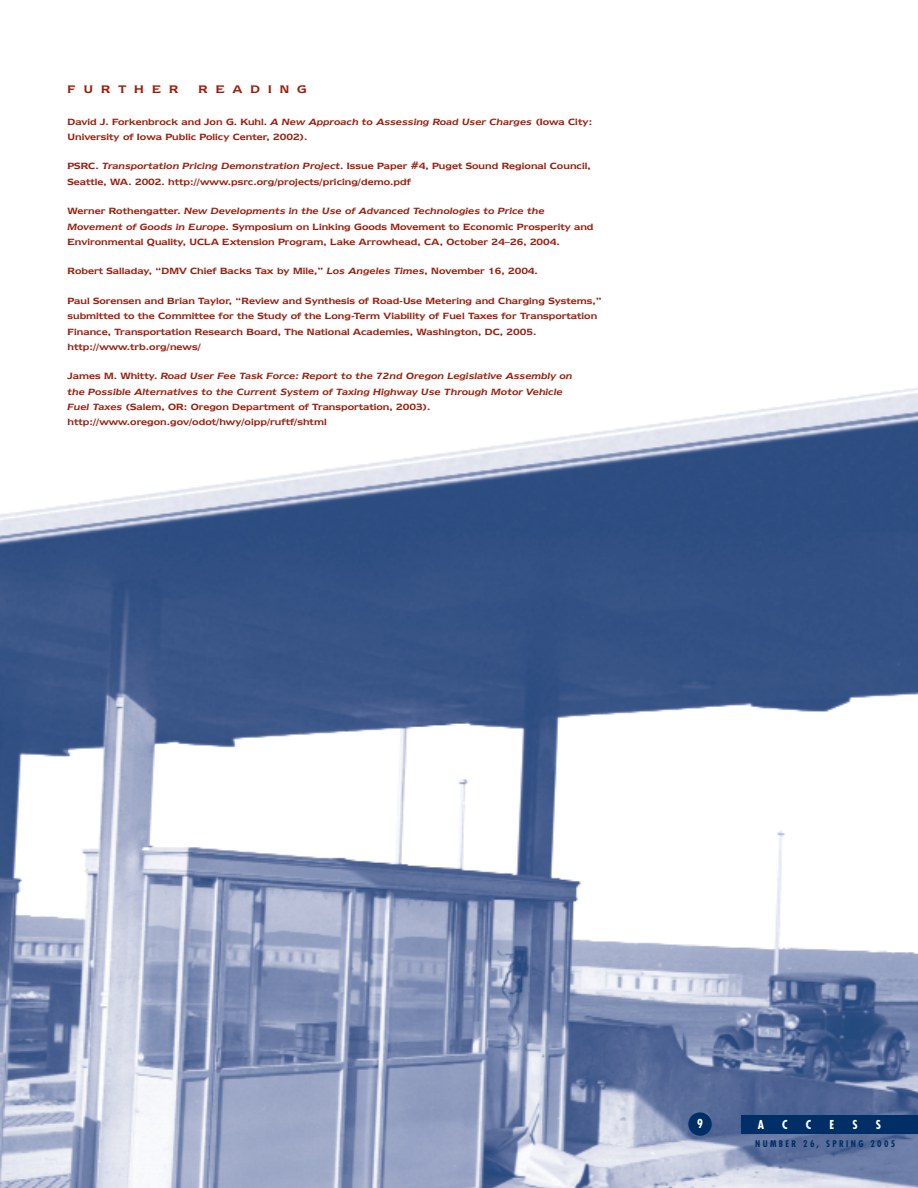
<style>
.page{position:relative;width:918px;height:1188px;background:#fff}
.page>*{position:absolute;margin:0;border:0;box-sizing:border-box;transform-origin:0 0}
.t1{font:600 12.75px "Newtext IT Cby BT";letter-spacing:.635em;color:#9a1d0b}
.t2{font:700 condensed 12px "Futura";color:#fff}
.t3{font:600 10.5px/15px "Newtext IT Cby BT";color:#9a1d0b}
.t4{font:italic 600 10.5px/15px "Newtext IT Cby BT";color:#9a1d0b}
.t5{font:700 condensed 9px "Futura";letter-spacing:.265em;color:#002e67}
.s1{font-style:italic}
.s2{font-style:normal}
</style>
<div class="page">
<img style="left:0;top:387px;width:918px;height:801px">
<div style="left:688px;top:1112px;width:24px;height:24px;background:#002e67;border-radius:50%"></div>
<div style="left:741px;top:1115px;width:177px;height:19px;background:#002e67"></div>
<p class="t1" style="left:67px;top:84px;width:112px">FURTHER</p>
<p class="t1" style="left:198px;top:84px;width:110px">READING</p>
<p class="t3" style="left:67px;top:114px;width:526px">David J. Forkenbrock and Jon G. Kuhl. <span class="s1">A New Approach to Assessing Road User Charges</span> (Iowa City:<br>University of Iowa Public Policy Center, 2002).</p>
<p class="t3" style="left:67px;top:159px;width:525px">PSRC. <span class="s1">Transportation Pricing Demonstration Project</span>. Issue Paper #4, Puget Sound Regional Council,<br>Seattle, WA. 2002. http://www.psrc.org/projects/pricing/demo.pdf</p>
<p class="t3" style="left:67px;top:204px;width:528px">Werner Rothengatter. <span class="s1">New Developments in the Use of Advanced Technologies to Price the<br>Movement of Goods in Europe.</span> Symposium on Linking Goods Movement to Economic Prosperity and<br>Environmental Quality, UCLA Extension Program, Lake Arrowhead, CA, October 24–26, 2004.</p>
<p class="t3" style="left:67px;top:264px;width:472px">Robert Salladay, “DMV Chief Backs Tax by Mile,” <span class="s1">Los Angeles Times</span>, November 16, 2004.</p>
<p class="t3" style="left:67px;top:294px;width:536px">Paul Sorensen and Brian Taylor, “Review and Synthesis of Road-Use Metering and Charging Systems,” submitted to the Committee for the Study of the Long-Term Viability of Fuel Taxes for Transportation Finance, Transportation Research Board, The National Academies, Washington, DC, 2005. http://www.trb.org/news/</p>
<p class="t4" style="left:67px;top:369px;width:507px"><span class="s2">James M. Whitty.</span> Road User Fee Task Force: Report to the 72nd Oregon Legislative Assembly on the Possible Alternatives to the Current System of Taxing Highway Use Through Motor Vehicle Fuel Taxes <span class="s2">(Salem, OR: Oregon Department of Transportation, 2003). http://www.oregon.gov/odot/hwy/oipp/ruftf/shtml</span></p>
<p class="t2" style="left:697px;top:1118px;width:7px">9</p>
<p class="t2" style="left:758px;top:1119px;width:8px">A</p>
<p class="t2" style="left:782px;top:1119px;width:7px">C</p>
<p class="t2" style="left:806px;top:1119px;width:7px">C</p>
<p class="t2" style="left:830px;top:1119px;width:6px">E</p>
<p class="t2" style="left:852px;top:1119px;width:7px">S</p>
<p class="t2" style="left:876px;top:1119px;width:7px">S</p>
<p class="t5" style="left:755px;top:1139px;width:142px">NUMBER 26, SPRING 2005</p>
</div>
